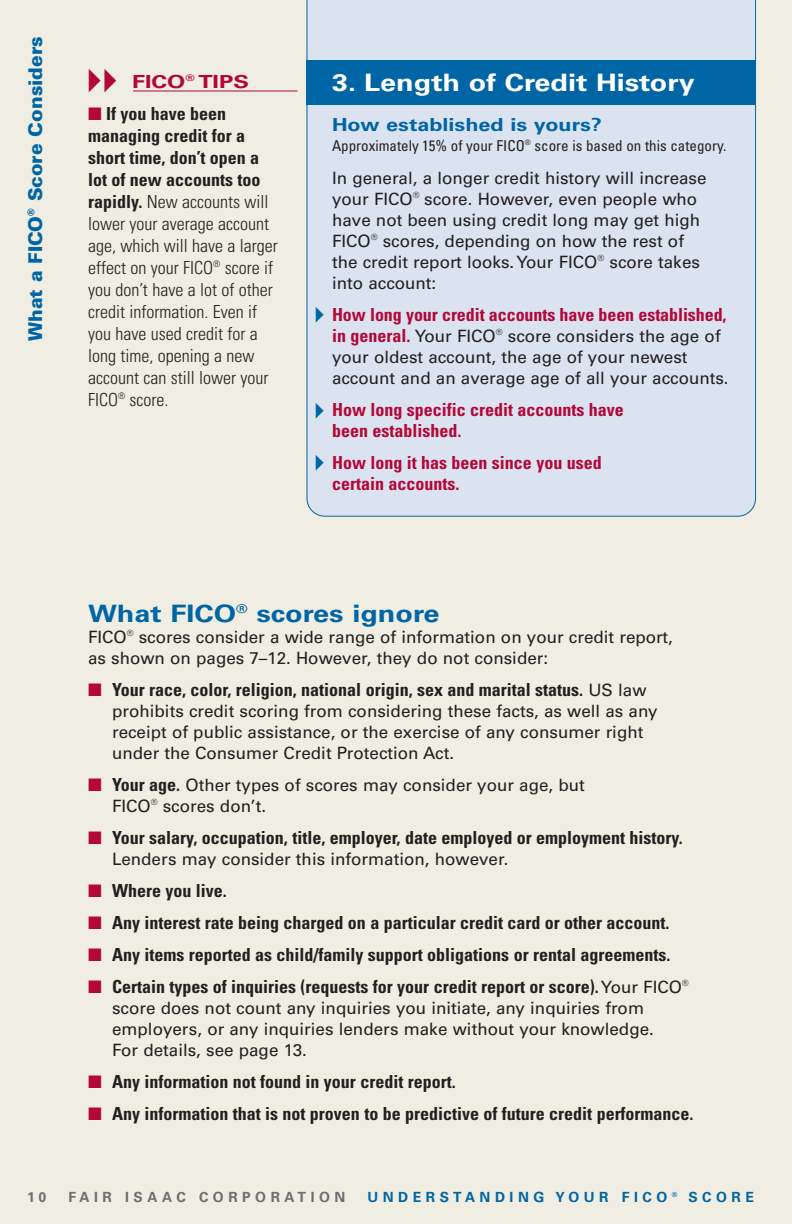
<style>
.page{position:relative;width:792px;height:1224px;background:#f0eee2}
.page>*{position:absolute;margin:0;border:0;box-sizing:border-box;transform-origin:0 0}
.t1{font:700 24px "Univers";color:#fff;scale:1.2 1}
.t2{font:700 24px "Univers";color:#0065a4;scale:1.2 1}
.t3{font:24px "Universal Newswith Comm Pi";color:#b30738;scale:.5 1}
.t4{font:900 19px "Univers";color:#0065a4}
.t5{font:700 condensed 18px "Univers";color:#231f20}
.t6{font:300 condensed 18px/22px "Univers";color:#231f20}
.t7{font:700 condensed 18px/21px "Univers";color:#b30738}
.t8{font:700 18px "Univers";color:#0065a4;scale:1.2 1}
.t9{font:700 18px "Univers";color:#b30738;scale:1.3 1}
.t10{font:17px/21px "Univers";color:#231f20}
.t11{font:16px "Universal Newswith Comm Pi";color:#0065a4;scale:.5 1}
.t12{font:condensed 15px "Univers";color:#231f20}
.t13{font:700 14px "Univers";letter-spacing:.32em;color:#0065a4}
.t14{font:700 14px "Univers";letter-spacing:.32em;color:#6d6e70}
.s1{color:#b30738}
.s2{font-weight:700}
.s3{font-weight:700;font-stretch:condensed;font-size:18px;color:#b30738}
.s4{font-weight:400;font-stretch:normal;font-size:17px}
.s5{font-weight:700;font-stretch:condensed;font-size:18px}
</style>
<div class="page">
<div style="left:306px;top:0;width:450px;height:517px;background:#dbe3f0"></div>
<div style="left:306px;top:60px;width:450px;height:45px;background:#0065a4"></div>
<hr style="left:133px;top:91px;width:165px;height:1px;background:#b30738">
<p class="t4" style="left:27px;top:341px;width:307px;rotate:-90deg">What a FICO<sup>®</sup> Score Considers</p>
<h1 class="t3" style="left:89px;top:69px;width:57px">- -</h1>
<h1 class="t1" style="left:332px;top:73px;width:304px">3. Length of Credit History</h1>
<p class="t9" style="left:132px;top:74px;width:92px">FICO<sup>®</sup> TIPS</p>
<p class="t6" style="left:88px;top:104px;width:191px"><span class="s1">■</span> <span class="s2">If you have been managing credit for a short time, don’t open a lot of new accounts too rapidly.</span> New accounts will lower your average account age, which will have a larger effect on your FICO<sup>®</sup> score if you don’t have a lot of other credit information. Even if you have used credit for a long time, opening a new account can still lower your<br>FICO<sup>®</sup> score.</p>
<p class="t8" style="left:332px;top:117px;width:226px">How established is yours?</p>
<p class="t12" style="left:332px;top:139px;width:396px">Approximately 15% of your FICO<sup>®</sup> score is based on this category.</p>
<p class="t10" style="left:332px;top:168px;width:376px">In general, a longer credit history will increase your FICO<sup>®</sup> score. However, even people who have not been using credit long may get high FICO<sup>®</sup> scores, depending on how the rest of the credit report looks. Your FICO<sup>®</sup> score takes into account:</p>
<p class="t7" style="left:332px;top:306px;width:396px">How long your credit accounts have been established,</p>
<p class="t10" style="left:332px;top:326px;width:398px"><span class="s3">in general.</span> Your FICO<sup>®</sup> score considers the age of your oldest account, the age of your newest account and an average age of all your accounts.</p>
<p class="t7" style="left:332px;top:401px;width:293px">How long specific credit accounts have been established.</p>
<p class="t7" style="left:332px;top:454px;width:271px">How long it has been since you used certain accounts.</p>
<p class="t11" style="left:316px;top:307px;width:17px">-</p>
<p class="t11" style="left:316px;top:403px;width:17px">-</p>
<p class="t11" style="left:316px;top:455px;width:17px">-</p>
<h1 class="t2" style="left:88px;top:604px;width:294px">What FICO<sup>®</sup> scores ignore</h1>
<p class="t10" style="left:88px;top:628px;width:586px">FICO<sup>®</sup> scores consider a wide range of information on your credit report, as shown on pages 7–12. However, they do not consider:</p>
<p class="t5" style="left:88px;top:683px;width:560px"><span class="s1">■</span> Your race, color, religion, national origin, sex and marital status. <span class="s4">US law</span></p>
<p class="t10" style="left:112px;top:702px;width:547px">prohibits credit scoring from considering these facts, as well as any receipt of public assistance, or the exercise of any consumer right under the Consumer Credit Protection Act.</p>
<p class="t10" style="left:112px;top:776px;width:474px;text-indent:-24px"><span class="s1">■</span> <span class="s5">Your age.</span> Other types of scores may consider your age, but<br>FICO<sup>®</sup> scores don’t.</p>
<p class="t5" style="left:88px;top:831px;width:596px"><span class="s1">■</span> Your salary, occupation, title, employer, date employed or employment history.</p>
<p class="t10" style="left:112px;top:850px;width:398px">Lenders may consider this information, however.</p>
<p class="t5" style="left:88px;top:884px;width:140px"><span class="s1">■</span> Where you live.</p>
<p class="t5" style="left:88px;top:916px;width:583px"><span class="s1">■</span> Any interest rate being charged on a particular credit card or other account.</p>
<p class="t5" style="left:88px;top:948px;width:584px"><span class="s1">■</span> Any items reported as child/family support obligations or rental agreements.</p>
<p class="t5" style="left:88px;top:980px;width:602px"><span class="s1">■</span> Certain types of inquiries (requests for your credit report or score).<span class="s4">Your FICO</span><sup>®</sup></p>
<p class="t10" style="left:112px;top:999px;width:543px">score does not count any inquiries you initiate, any inquiries from employers, or any inquiries lenders make without your knowledge.<br>For details, see page 13.</p>
<p class="t5" style="left:88px;top:1075px;width:369px"><span class="s1">■</span> Any information not found in your credit report.</p>
<p class="t5" style="left:88px;top:1107px;width:607px"><span class="s1">■</span> Any information that is not proven to be predictive of future credit performance.</p>
<p class="t14" style="left:27px;top:1192px;width:21px">1 0</p>
<p class="t14" style="left:68px;top:1192px;width:279px">FAIR ISAAC CORPORATION</p>
<p class="t13" style="left:367px;top:1192px;width:388px">UNDERSTANDING YOUR FICO <sup>®</sup> SCORE</p>
</div>
